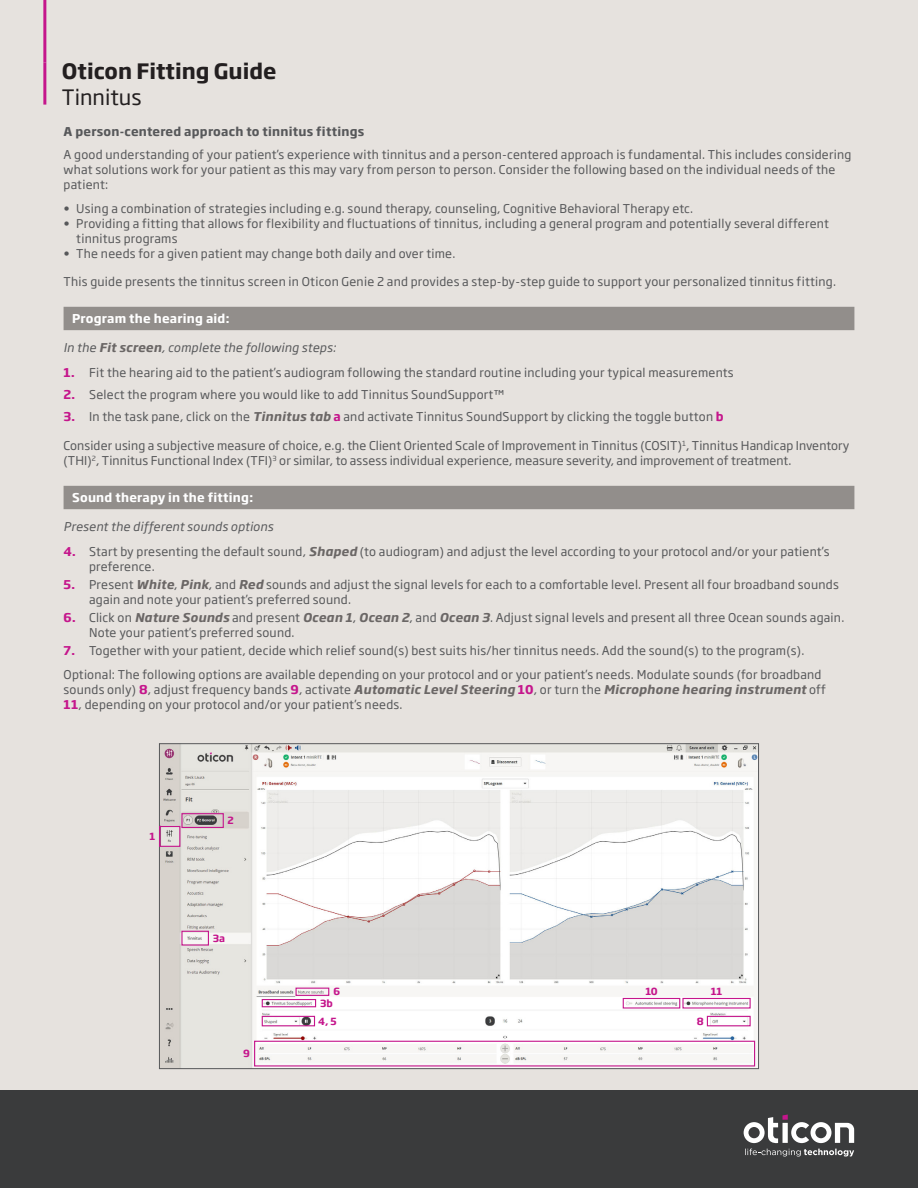
<style>
.page{position:relative;width:918px;height:1188px;background:#fff}
.page>*{position:absolute;margin:0;border:0;box-sizing:border-box;transform-origin:0 0}
.OTI20_Subheading_14_17{font:700 21px "Soho Gothic Pro";color:#231f20}
.OTI20_Subheading_14_17-2{font:21px "Soho Gothic Pro";color:#231f20}
.Body_8_10_space_2_after{font:12px/15px "Soho Gothic Pro";letter-spacing:.02em;color:#57585a}
.Body_8_10_Italic{font:italic 12px "Soho Gothic Pro";letter-spacing:.02em;color:#57585a}
.OTI20_Body_neg_8_10{font:700 12px "Soho Gothic Pro";letter-spacing:.02em;color:#fff}
.Body_8_10_space_2_after-2{font:700 12px "Soho Gothic Pro";letter-spacing:.02em;color:#57585a}
.Numbers_in_Circles_6_5_6{font:700 9.75px "Soho Gothic Pro";letter-spacing:-.01em;color:#c5168c}
.s1{font-weight:700;color:#6b6766}
.s2{font-weight:700;color:#c5168c}
.s3{font-weight:700;font-style:italic;color:#6b6766}
</style>
<div class="page">
<div style="left:0;top:0;width:918px;height:1128px;background:#e6e2de"></div>
<img style="left:161px;top:745px;width:596px;height:322px">
<div style="left:0;top:1090px;width:918px;height:98px;background:#3a3b3c"></div>
<svg style="left:744px;top:1115px;width:110px;height:28px"></svg>
<svg style="left:745px;top:1149px;width:109px;height:8px"></svg>
<hr style="left:43px;top:0;width:3px;height:63px;background:#c5168c">
<hr style="left:43px;top:63px;width:3px;height:42px;background:#c5168c">
<div style="left:181px;top:813px;width:43px;height:15px;border:1px solid #c5168c"></div>
<div style="left:159px;top:826px;width:21px;height:21px;border:1px solid #c5168c"></div>
<div style="left:181px;top:931px;width:28px;height:15px;border:1px solid #c5168c"></div>
<div style="left:296px;top:988px;width:33px;height:8px;border:1px solid #c5168c"></div>
<div style="left:682px;top:998px;width:69px;height:11px;border:1px solid #c5168c"></div>
<div style="left:623px;top:998px;width:57px;height:11px;border:1px solid #c5168c"></div>
<div style="left:262px;top:1016px;width:53px;height:10px;border:1px solid #c5168c"></div>
<div style="left:707px;top:1016px;width:44px;height:10px;border:1px solid #c5168c"></div>
<div style="left:254px;top:1041px;width:501px;height:26px;border:1px solid #c5168c"></div>
<div style="left:262px;top:999px;width:54px;height:8px;border:1px solid #c5168c"></div>
<svg style="left:64px;top:307px;width:790px;height:202px"></svg>
<p class="OTI20_Subheading_14_17" style="left:62px;top:55px;width:216px">Oticon Fitting Guide</p>
<p class="OTI20_Subheading_14_17-2" style="left:62px;top:81px;width:81px">Tinnitus</p>
<p class="Body_8_10_space_2_after-2" style="left:64px;top:122px;width:302px">A person-centered approach to tinnitus fittings</p>
<p class="Body_8_10_space_2_after" style="left:64px;top:147px;width:789px">A good understanding of your patient’s experience with tinnitus and a person-centered approach is fundamental. This includes considering what solutions work for your patient as this may vary from person to person. Consider the following based on the individual needs of the patient:</p>
<p class="Body_8_10_space_2_after" style="left:64px;top:200px;width:631px">• Using a combination of strategies including e.g. sound therapy, counseling, Cognitive Behavioral Therapy etc.</p>
<p class="Body_8_10_space_2_after" style="left:76px;top:215px;width:754px;text-indent:-13px">• Providing a fitting that allows for flexibility and fluctuations of tinnitus, including a general program and potentially several different tinnitus programs</p>
<p class="Body_8_10_space_2_after" style="left:64px;top:245px;width:393px">• The needs for a given patient may change both daily and over time.</p>
<p class="Body_8_10_space_2_after" style="left:64px;top:273px;width:774px">This guide presents the tinnitus screen in Oticon Genie 2 and provides a step-by-step guide to support your personalized tinnitus fitting.</p>
<p class="OTI20_Body_neg_8_10" style="left:72px;top:309px;width:159px">Program the hearing aid:</p>
<p class="Body_8_10_Italic" style="left:64px;top:339px;width:274px">In the <span class="s1">Fit screen</span>, complete the following steps:</p>
<p class="Body_8_10_space_2_after" style="left:64px;top:364px;width:672px"><span class="s2">1.</span> Fit the hearing aid to the patient’s audiogram following the standard routine including your typical measurements</p>
<p class="Body_8_10_space_2_after" style="left:64px;top:386px;width:442px"><span class="s2">2.</span> Select the program where you would like to add Tinnitus SoundSupport™</p>
<p class="Body_8_10_space_2_after" style="left:64px;top:408px;width:662px"><span class="s2">3.</span> In the task pane, click on the <span class="s3">Tinnitus tab</span> <span class="s2">a</span> and activate Tinnitus SoundSupport by clicking the toggle button <span class="s2">b</span></p>
<p class="Body_8_10_space_2_after" style="left:64px;top:437px;width:787px">Consider using a subjective measure of choice, e.g. the Client Oriented Scale of Improvement in Tinnitus (COSIT)<sup>1</sup>, Tinnitus Handicap Inventory (THI)<sup>2</sup>, Tinnitus Functional Index (TFI)<sup>3</sup> or similar, to assess individual experience, measure severity, and improvement of treatment.</p>
<p class="OTI20_Body_neg_8_10" style="left:72px;top:488px;width:183px">Sound therapy in the fitting:</p>
<p class="Body_8_10_Italic" style="left:64px;top:518px;width:211px">Present the different sounds options</p>
<p class="Body_8_10_space_2_after" style="left:89px;top:543px;width:742px;text-indent:-26px"><span class="s2">4.</span> Start by presenting the default sound, <span class="s3">Shaped</span> (to audiogram) and adjust the level according to your protocol and/or your patient’s preference.</p>
<p class="Body_8_10_space_2_after" style="left:89px;top:576px;width:751px;text-indent:-26px"><span class="s2">5.</span> Present <span class="s3">White</span>, <span class="s3">Pink</span>, and <span class="s3">Red</span> sounds and adjust the signal levels for each to a comfortable level. Present all four broadband sounds again and note your patient’s preferred sound.</p>
<p class="Body_8_10_space_2_after" style="left:89px;top:609px;width:757px;text-indent:-26px"><span class="s2">6.</span> Click on <span class="s3">Nature Sounds</span> and present <span class="s3">Ocean 1</span>, <span class="s3">Ocean 2</span>, and <span class="s3">Ocean 3</span>. Adjust signal levels and present all three Ocean sounds again.<br>Note your patient’s preferred sound.</p>
<p class="Body_8_10_space_2_after" style="left:64px;top:642px;width:742px"><span class="s2">7.</span> Together with your patient, decide which relief sound(s) best suits his/her tinnitus needs. Add the sound(s) to the program(s).</p>
<p class="Body_8_10_space_2_after" style="left:64px;top:667px;width:764px">Optional: The following options are available depending on your protocol and or your patient’s needs. Modulate sounds (for broadband sounds only) <span class="s2">8</span>, adjust frequency bands <span class="s2">9</span>, activate <span class="s3">Automatic Level Steering</span> <span class="s2">10</span>, or turn the <span class="s3">Microphone hearing instrument</span> off<br><span class="s2">11</span>, depending on your protocol and/or your patient’s needs.</p>
<p class="Numbers_in_Circles_6_5_6" style="left:149px;top:829px;width:7px">1</p>
<p class="Numbers_in_Circles_6_5_6" style="left:227px;top:813px;width:8px">2</p>
<p class="Numbers_in_Circles_6_5_6" style="left:213px;top:930px;width:14px">3a</p>
<p class="Numbers_in_Circles_6_5_6" style="left:243px;top:1045px;width:8px">9</p>
<p class="Numbers_in_Circles_6_5_6" style="left:333px;top:984px;width:8px">6</p>
<p class="Numbers_in_Circles_6_5_6" style="left:645px;top:984px;width:14px">10</p>
<p class="Numbers_in_Circles_6_5_6" style="left:711px;top:984px;width:13px">11</p>
<p class="Numbers_in_Circles_6_5_6" style="left:697px;top:1013px;width:8px">8</p>
<p class="Numbers_in_Circles_6_5_6" style="left:320px;top:995px;width:14px">3b</p>
<p class="Numbers_in_Circles_6_5_6" style="left:318px;top:1013px;width:20px">4, 5</p>
</div>
